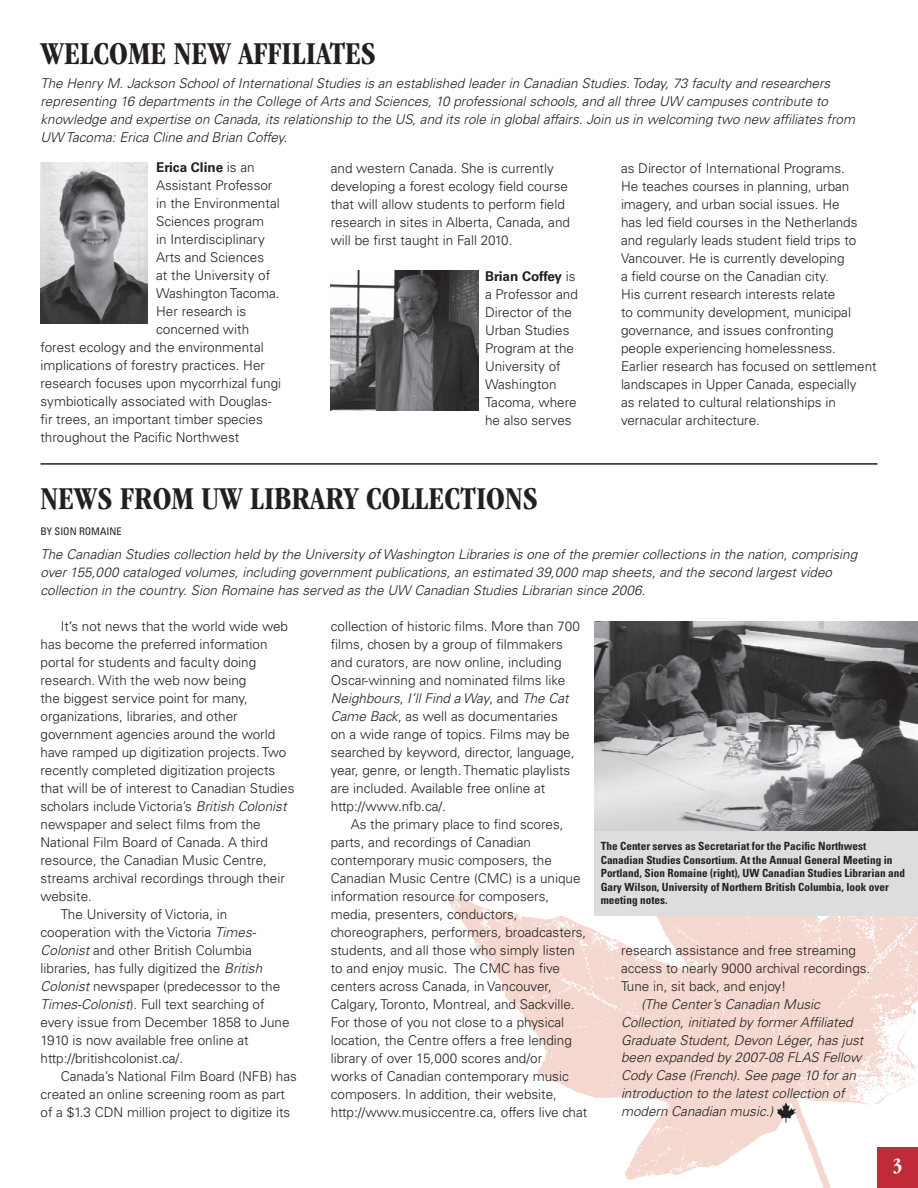
<style>
.page{position:relative;width:918px;height:1188px;background:#fff}
.page>*{position:absolute;margin:0;border:0;box-sizing:border-box;transform-origin:0 0}
.t1{font:700 condensed 33px "ITC Garamond Std";color:#231f20}
.t2{font:700 condensed 21px "ITC Garamond Std";color:#fff}
.t3{font:300 13.5px/18px "Univers LT Std";color:#231f20}
.t4{font:italic 300 13.5px/18px "Univers LT Std";color:#231f20}
.t5{font:700 13.5px "Univers LT Std";color:#231f20}
.t6{font:700 condensed 11.25px/13.5px "Univers LT Std";color:#231f20}
.t7{font:condensed 10.5px "Univers LT Std";color:#231f20}
.s1{font-weight:300}
.s2{font-weight:700}
.s3{font-style:italic}
</style>
<div class="page">
<img style="left:444px;top:697px;width:474px;height:491px">
<div style="left:878px;top:1147px;width:40px;height:41px;background:#bf2b37"></div>
<img style="left:40px;top:162px;width:108px;height:162px">
<img style="left:331px;top:270px;width:147px;height:140px">
<img style="left:777px;top:1103px;width:18px;height:19px">
<img style="left:594px;top:621px;width:324px;height:210px">
<div style="left:594px;top:831px;width:324px;height:84px;background:#dcdddf"></div>
<hr style="left:40px;top:463px;width:838px;height:2px;background:#231f20">
<h1 class="t1" style="left:329px;top:35px;width:45px">TES</h1>
<p class="t4" style="left:40px;top:75px;width:816px">The Henry M. Jackson School of International Studies is an established leader in Canadian Studies. Today, 73 faculty and researchers representing 16 departments in the College of Arts and Sciences, 10 professional schools, and all three UW campuses contribute to knowledge and expertise on Canada, its relationship to the US, and its role in global affairs. Join us in welcoming two new affiliates from UW Tacoma: Erica Cline and Brian Coffey.</p>
<p class="t5" style="left:156px;top:159px;width:100px">Erica Cline <span class="s1">is an</span></p>
<p class="t3" style="left:156px;top:176px;width:118px">Assistant Professor</p>
<p class="t3" style="left:156px;top:194px;width:125px">in the Environmental</p>
<p class="t3" style="left:156px;top:212px;width:110px">Sciences program</p>
<p class="t3" style="left:156px;top:230px;width:110px">in Interdisciplinary</p>
<p class="t3" style="left:156px;top:248px;width:110px">Arts and Sciences</p>
<p class="t3" style="left:156px;top:266px;width:116px">at the University of</p>
<p class="t3" style="left:156px;top:284px;width:125px">Washington Tacoma.</p>
<p class="t3" style="left:156px;top:302px;width:92px">Her research is</p>
<p class="t3" style="left:156px;top:320px;width:95px">concerned with</p>
<p class="t3" style="left:40px;top:338px;width:225px">forest ecology and the environmental</p>
<p class="t3" style="left:40px;top:356px;width:226px">implications of forestry practices. Her</p>
<p class="t3" style="left:40px;top:374px;width:242px">research focuses upon mycorrhizal fungi</p>
<p class="t3" style="left:40px;top:392px;width:233px">symbiotically associated with Douglas-</p>
<p class="t3" style="left:40px;top:410px;width:224px">fir trees, an important timber species</p>
<p class="t3" style="left:40px;top:428px;width:200px">throughout the Pacific Northwest</p>
<h1 class="t1" style="left:40px;top:35px;width:228px">WELCOME NEW AFFILIA</h1>
<p class="t3" style="left:621px;top:159px;width:257px">as Director of International Programs.<br>He teaches courses in planning, urban imagery, and urban social issues. He<br>has led field courses in the Netherlands and regularly leads student field trips to Vancouver. He is currently developing<br>a field course on the Canadian city.<br>His current research interests relate<br>to community development, municipal governance, and issues confronting people experiencing homelessness.<br>Earlier research has focused on settlement landscapes in Upper Canada, especially<br>as related to cultural relationships in vernacular architecture.</p>
<p class="t3" style="left:331px;top:159px;width:241px">and western Canada. She is currently developing a forest ecology field course that will allow students to perform field research in sites in Alberta, Canada, and will be first taught in Fall 2010.</p>
<p class="t3" style="left:485px;top:267px;width:94px"><span class="s2">Brian Coffey</span> is a Professor and<br>Director of the<br>Urban Studies<br>Program at the<br>University of<br>Washington<br>Tacoma, where he also serves</p>
<h1 class="t1" style="left:40px;top:480px;width:495px">NEWS FROM UW LIBRARY COLLECTIONS</h1>
<p class="t7" style="left:40px;top:525px;width:83px">BY SION ROMAINE</p>
<p class="t4" style="left:40px;top:546px;width:818px">The Canadian Studies collection held by the University of Washington Libraries is one of the premier collections in the nation, comprising over 155,000 cataloged volumes, including government publications, an estimated 39,000 map sheets, and the second largest video collection in the country. Sion Romaine has served as the UW Canadian Studies Librarian since 2006.</p>
<p class="t3" style="left:61px;top:617px;width:229px">It’s not news that the world wide web</p>
<p class="t3" style="left:40px;top:635px;width:229px">has become the preferred information</p>
<p class="t3" style="left:40px;top:653px;width:217px">portal for students and faculty doing</p>
<p class="t3" style="left:40px;top:671px;width:207px">research. With the web now being</p>
<p class="t3" style="left:40px;top:689px;width:209px">the biggest service point for many,</p>
<p class="t3" style="left:40px;top:707px;width:199px">organizations, libraries, and other</p>
<p class="t3" style="left:40px;top:725px;width:236px">government agencies around the world</p>
<p class="t3" style="left:40px;top:743px;width:247px">have ramped up digitization projects. Two</p>
<p class="t3" style="left:40px;top:761px;width:236px">recently completed digitization projects</p>
<p class="t3" style="left:40px;top:779px;width:255px">that will be of interest to Canadian Studies</p>
<p class="t3" style="left:40px;top:797px;width:248px">scholars include Victoria’s <span class="s3">British Colonist</span></p>
<p class="t3" style="left:40px;top:815px;width:222px">newspaper and select films from the</p>
<p class="t3" style="left:40px;top:833px;width:229px">National Film Board of Canada. A third</p>
<p class="t3" style="left:40px;top:851px;width:228px">resource, the Canadian Music Centre,</p>
<p class="t3" style="left:40px;top:869px;width:246px">streams archival recordings through their</p>
<p class="t3" style="left:40px;top:887px;width:53px">website.</p>
<p class="t3" style="left:61px;top:905px;width:168px">The University of Victoria, in</p>
<p class="t3" style="left:40px;top:923px;width:217px">cooperation with the Victoria <span class="s3">Times-</span></p>
<p class="t3" style="left:40px;top:941px;width:213px"><span class="s3">Colonist</span> and other British Columbia</p>
<p class="t3" style="left:40px;top:959px;width:223px">libraries, has fully digitized the <span class="s3">British</span></p>
<p class="t3" style="left:40px;top:977px;width:241px"><span class="s3">Colonist</span> newspaper (predecessor to the</p>
<p class="t3" style="left:40px;top:995px;width:226px"><span class="s3">Times-Colonist</span>). Full text searching of</p>
<p class="t3" style="left:40px;top:1013px;width:251px">every issue from December 1858 to June</p>
<p class="t3" style="left:40px;top:1031px;width:210px">1910 is now available free online at</p>
<p class="t3" style="left:40px;top:1049px;width:144px">http://britishcolonist.ca/.</p>
<p class="t3" style="left:61px;top:1067px;width:238px">Canada’s National Film Board (NFB) has</p>
<p class="t3" style="left:40px;top:1085px;width:246px">created an online screening room as part</p>
<p class="t3" style="left:40px;top:1103px;width:251px">of a $1.3 CDN million project to digitize its</p>
<p class="t3" style="left:331px;top:617px;width:251px">collection of historic films. More than 700 films, chosen by a group of filmmakers and curators, are now online, including Oscar-winning and nominated films like <span class="s3">Neighbours</span>, <span class="s3">I’ll Find a Way</span>, and <span class="s3">The Cat Came Back</span>, as well as documentaries<br>on a wide range of topics. Films may be searched by keyword, director, language, year, genre, or length. Thematic playlists are included. Available free online at http://www.nfb.ca/.</p>
<p class="t3" style="left:331px;top:815px;width:258px;text-indent:20px">As the primary place to find scores, parts, and recordings of Canadian contemporary music composers, the Canadian Music Centre (CMC) is a unique information resource for composers, media, presenters, conductors, choreographers, performers, broadcasters, students, and all those who simply listen to and enjoy music. The CMC has five centers across Canada, in Vancouver, Calgary, Toronto, Montreal, and Sackville.<br>For those of you not close to a physical location, the Centre offers a free lending library of over 15,000 scores and/or<br>works of Canadian contemporary music composers. In addition, their website, http://www.musiccentre.ca, offers live chat</p>
<p class="t6" style="left:601px;top:840px;width:306px">The Center serves as Secretariat for the Pacific Northwest Canadian Studies Consortium. At the Annual General Meeting in Portland, Sion Romaine (right), UW Canadian Studies Librarian and Gary Wilson, University of Northern British Columbia, look over meeting notes.</p>
<p class="t3" style="left:621px;top:941px;width:251px">research assistance and free streaming access to nearly 9000 archival recordings.<br>Tune in, sit back, and enjoy!</p>
<p class="t4" style="left:621px;top:995px;width:244px;text-indent:20px">(The Center’s Canadian Music Collection, initiated by former Affiliated Graduate Student, Devon Léger, has just been expanded by 2007-08 FLAS Fellow Cody Case (French). See page 10 for an introduction to the latest collection of modern Canadian music.)</p>
<h2 class="t2" style="left:893px;top:1153px;width:11px">3</h2>
</div>
